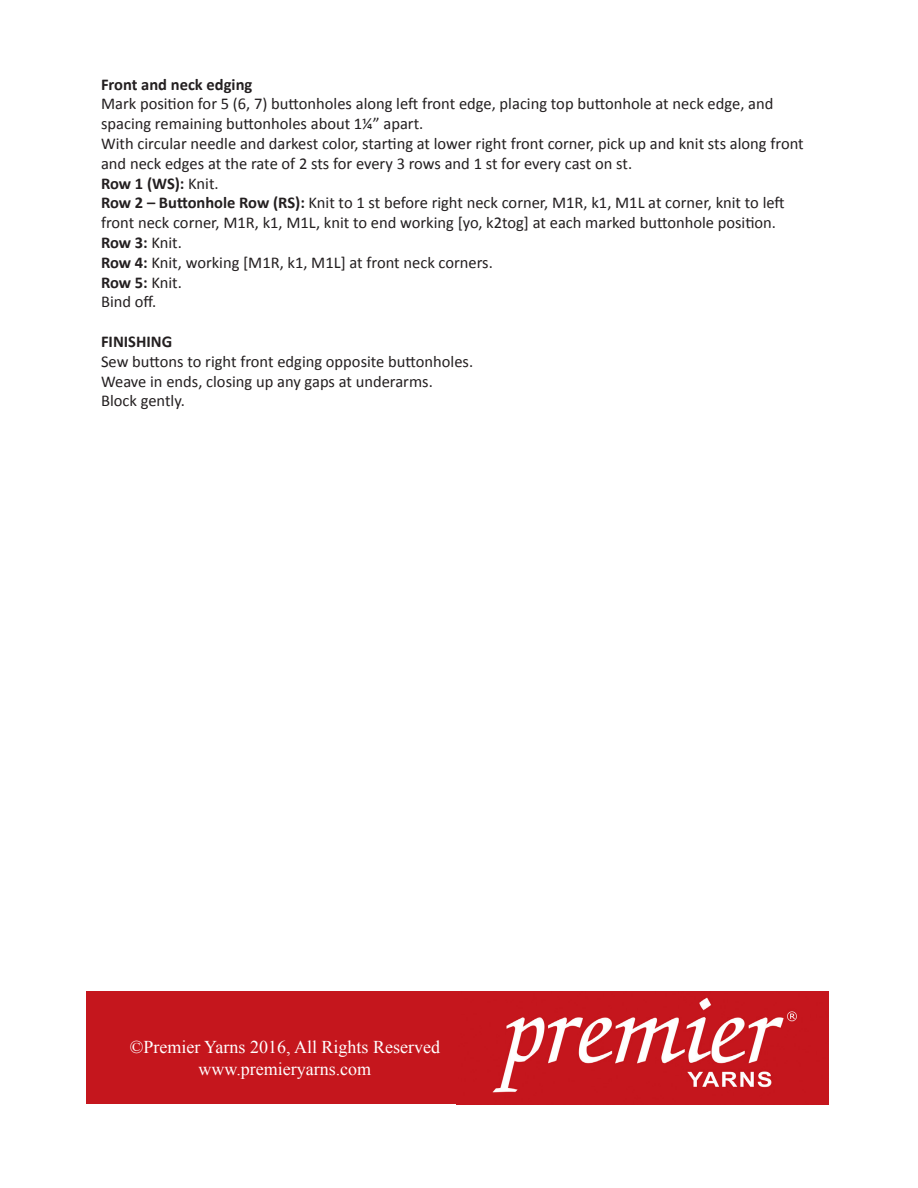
<style>
.page{position:relative;width:918px;height:1188px;background:#fff}
.page>*{position:absolute;margin:0;border:0;box-sizing:border-box;transform-origin:0 0}
.t1{font:18px/21.6px "Times New Roman";color:#fff;text-align:center}
.t2{font:16.5px/19.8px "Calibri";color:#231f20}
.t3{font:700 16.5px "Calibri";color:#231f20}
.s1{font-weight:700}
</style>
<div class="page">
<img style="left:458px;top:991px;width:370px;height:113px">
<div style="left:86px;top:991px;width:372px;height:113px;background:#c5161d"></div>
<p class="t3" style="left:101px;top:77px;width:153px">Front and neck edging</p>
<p class="t2" style="left:101px;top:95px;width:704px">Mark position for 5 (6, 7) buttonholes along left front edge, placing top buttonhole at neck edge, and spacing remaining buttonholes about 1¼” apart.<br>With circular needle and darkest color, starting at lower right front corner, pick up and knit sts along front and neck edges at the rate of 2 sts for every 3 rows and 1 st for every cast on st.<br><span class="s1">Row 1 (WS):</span> Knit.<br><span class="s1">Row 2 – Buttonhole Row (RS):</span> Knit to 1 st before right neck corner, M1R, k1, M1L at corner, knit to left front neck corner, M1R, k1, M1L, knit to end working [yo, k2tog] at each marked buttonhole position.<br><span class="s1">Row 3:</span> Knit.<br><span class="s1">Row 4:</span> Knit, working [M1R, k1, M1L] at front neck corners.<br><span class="s1">Row 5:</span> Knit.<br>Bind off.</p>
<p class="t3" style="left:101px;top:335px;width:73px">FINISHING</p>
<p class="t2" style="left:101px;top:353px;width:374px">Sew buttons to right front edging opposite buttonholes.<br>Weave in ends, closing up any gaps at underarms.<br>Block gently.</p>
<p class="t1" style="left:130px;top:1036px;width:312px">©Premier Yarns 2016, All Rights Reserved www.premieryarns.com</p>
</div>
